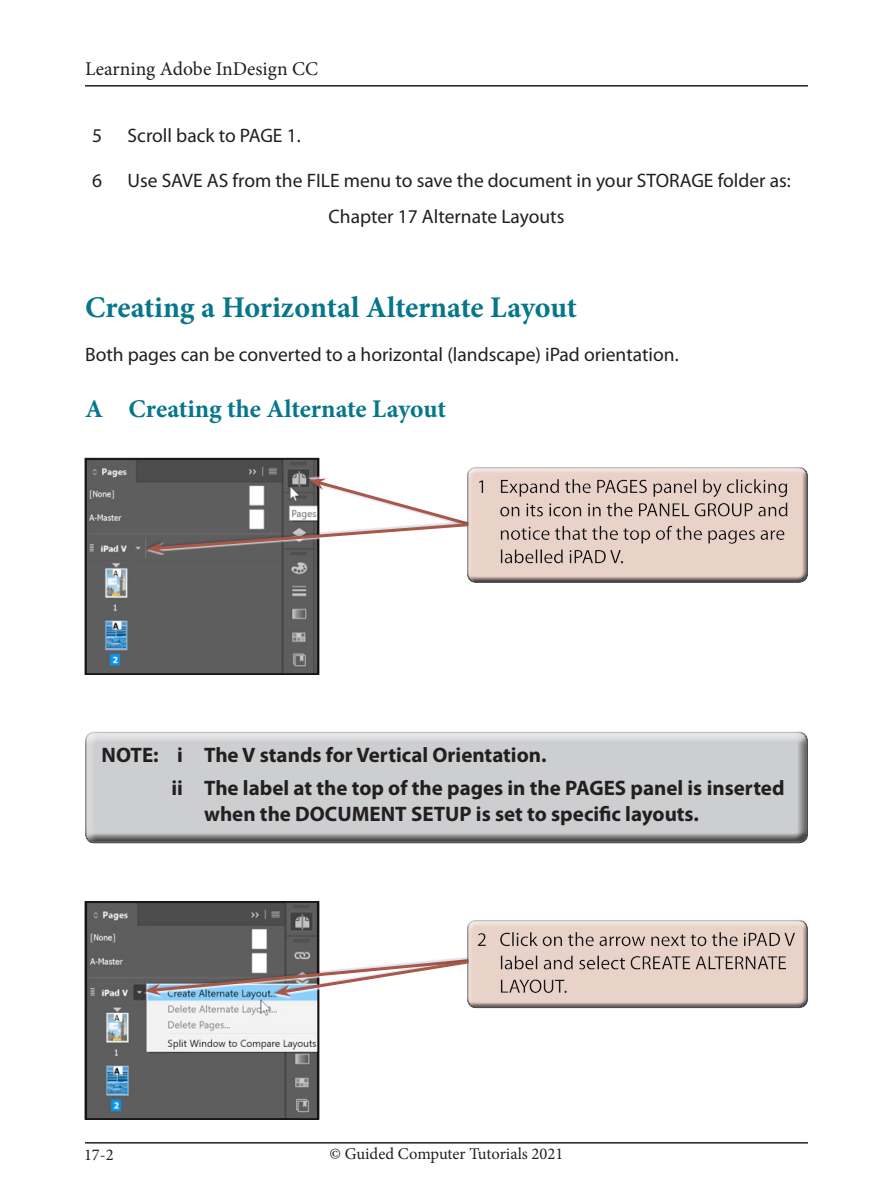
<style>
.page{position:relative;width:893px;height:1191px;background:#fff}
.page>*{position:absolute;margin:0;border:0;box-sizing:border-box;transform-origin:0 0}
.Sub-Head{font:700 30px "Minion Pro";letter-spacing:-.005em;color:#06768c}
.Sub-Head_point{font:700 25.5px "Minion Pro";letter-spacing:-.005em;color:#06768c}
.NB_points{font:700 21px/25.2px "Myriad Pro";color:#231f20}
.Body{font:19.5px "Myriad Pro";color:#231f20}
.Paragraph{font:19.5px "Myriad Pro";color:#231f20}
.Body-2{font:19.5px "Minion Pro";color:#231f20}
.Body-3{font:16.5px "Minion Pro";color:#231f20}
</style>
<div class="page">
<hr style="left:85px;top:1142px;width:723px;height:1px;background:#231f20">
<hr style="left:85px;top:85px;width:723px;height:2px;background:#231f20">
<div style="left:85px;top:732px;width:723px;height:112px;background:#231f20;opacity:.75"></div>
<img style="left:87px;top:460px;width:230px;height:212px">
<div style="left:85px;top:458px;width:234px;height:216px;border:1px solid #231f20"></div>
<img style="left:87px;top:903px;width:230px;height:214px">
<div style="left:85px;top:901px;width:234px;height:218px;border:1px solid #231f20"></div>
<svg style="left:147px;top:467px;width:319px;height:116px"></svg>
<div style="left:466px;top:464px;width:345px;height:114px;background:#fff;opacity:.75"></div>
<div style="left:466px;top:468px;width:345px;height:115px;background:#231f20;opacity:.75"></div>
<svg style="left:145px;top:919px;width:321px;height:89px"></svg>
<div style="left:466px;top:920px;width:348px;height:88px;background:#231f20;opacity:.75"></div>
<p class="Body-2" style="left:85px;top:56px;width:235px">Learning Adobe InDesign CC</p>
<p class="Body" style="left:92px;top:124px;width:12px">5</p>
<p class="Body" style="left:128px;top:124px;width:175px">Scroll back to PAGE 1.</p>
<p class="Body" style="left:92px;top:168px;width:12px">6</p>
<p class="Body" style="left:128px;top:168px;width:665px">Use SAVE AS from the FILE menu to save the document in your STORAGE folder as:</p>
<p class="Body" style="left:329px;top:204px;width:237px">Chapter 17 Alternate Layouts</p>
<p class="Sub-Head" style="left:85px;top:286px;width:493px">Creating a Horizontal Alternate Layout</p>
<p class="Paragraph" style="left:85px;top:342px;width:595px">Both pages can be converted to a horizontal (landscape) iPad orientation.</p>
<p class="Sub-Head_point" style="left:85px;top:391px;width:362px">A Creating the Alternate Layout</p>
<p class="NB_points" style="left:102px;top:741px;width:447px">NOTE: i The V stands for Vertical Orientation.</p>
<p class="NB_points" style="left:204px;top:775px;width:582px;text-indent:-33px">ii The label at the top of the pages in the PAGES panel is inserted when the DOCUMENT SETUP is set to specific layouts.</p>
<p class="Body-3" style="left:84px;top:1143px;width:31px">17-2</p>
<p class="Body-3" style="left:330px;top:1143px;width:235px">© Guided Computer Tutorials 2021</p>
</div>
